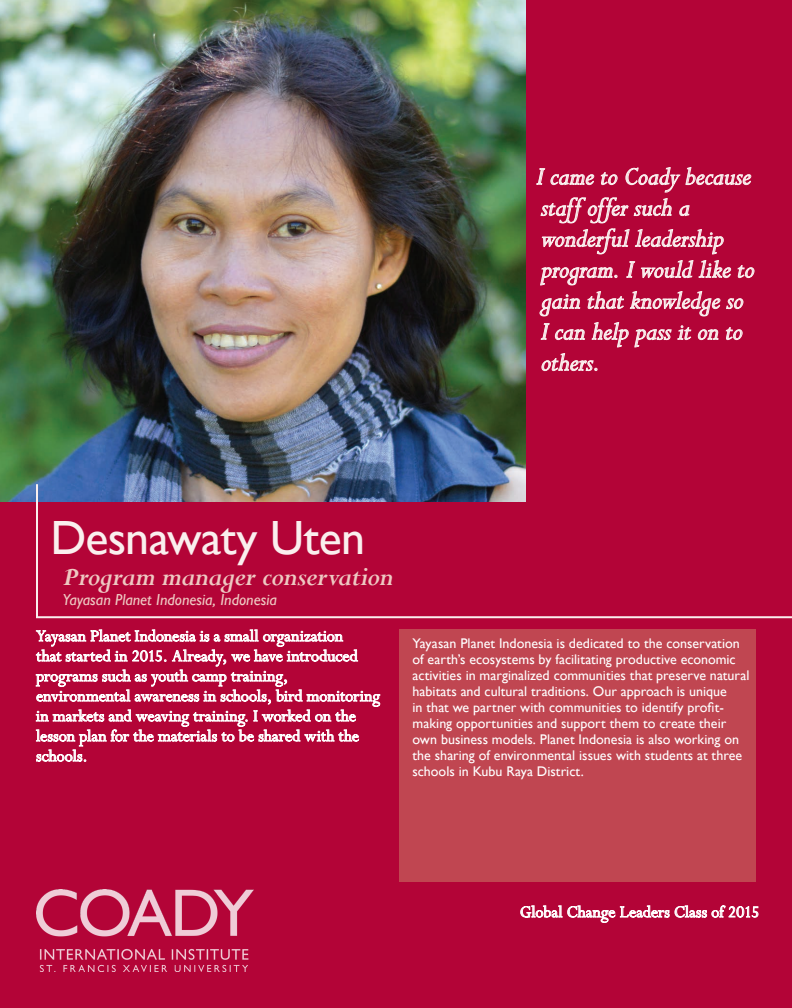
<style>
.page{position:relative;width:792px;height:1008px;background:#b30437}
.page>*{position:absolute;margin:0;border:0;box-sizing:border-box;transform-origin:0 0}
.t1{font:48px "Gill Sans";letter-spacing:-.015em;color:#faefee}
.t2{font:italic 28px/31px "Perpetua";letter-spacing:-.005em;color:#faefee}
.t3{font:italic 700 28px "Perpetua";letter-spacing:-.025em;color:#eec9c2}
.t4{font:18px/20px "Perpetua";color:#fff}
.t5{font:italic 16px "Gill Sans";color:#eec9c2}
.t6{font:14px/16px "Gill Sans";color:#fff}
</style>
<div class="page">
<svg style="left:536px;top:169px;width:9px;height:15px"></svg>
<svg style="left:551px;top:174px;width:43px;height:11px"></svg>
<svg style="left:601px;top:172px;width:16px;height:13px"></svg>
<svg style="left:626px;top:167px;width:54px;height:25px"></svg>
<svg style="left:686px;top:167px;width:65px;height:18px"></svg>
<svg style="left:540px;top:198px;width:214px;height:149px"></svg>
<svg style="left:542px;top:353px;width:55px;height:18px"></svg>
<img style="left:0;top:0;width:526px;height:501px">
<svg style="left:35px;top:482px;width:757px;height:137px"></svg>
<div style="left:399px;top:630px;width:357px;height:252px;background:#c04651"></div>
<img style="left:36px;top:890px;width:218px;height:82px">
<svg style="left:36px;top:630px;width:344px;height:132px"></svg>
<svg style="left:521px;top:906px;width:41px;height:12px"></svg>
<svg style="left:568px;top:906px;width:190px;height:17px"></svg>
<h2 class="t2" style="left:536px;top:160px;width:220px">I came to Coady because staff offer such a wonderful leadership program. I would like to gain that knowledge so<br>I can help pass it on to others.</h2>
<h1 class="t1" style="left:50px;top:510px;width:316px">Desnawaty Uten</h1>
<h2 class="t3" style="left:62px;top:559px;width:333px">Program manager conservation</h2>
<p class="t5" style="left:62px;top:591px;width:216px">Yayasan Planet Indonesia, Indonesia</p>
<p class="t4" style="left:36px;top:626px;width:345px">Yayasan Planet Indonesia is a small organization<br>that started in 2015. Already, we have introduced programs such as youth camp training, environmental awareness in schools, bird monitoring in markets and weaving training. I worked on the lesson plan for the materials to be shared with the schools.</p>
<p class="t6" style="left:412px;top:636px;width:338px">Yayasan Planet Indonesia is dedicated to the conservation of earth’s ecosystems by facilitating productive economic activities in marginalized communities that preserve natural habitats and cultural traditions. Our approach is unique<br>in that we partner with communities to identify profit&shy;making opportunities and support them to create their own business models. Planet Indonesia is also working on the sharing of environmental issues with students at three schools in Kubu Raya District.</p>
<p class="t4" style="left:520px;top:902px;width:241px">Global Change Leaders Class of 2015</p>
</div>
